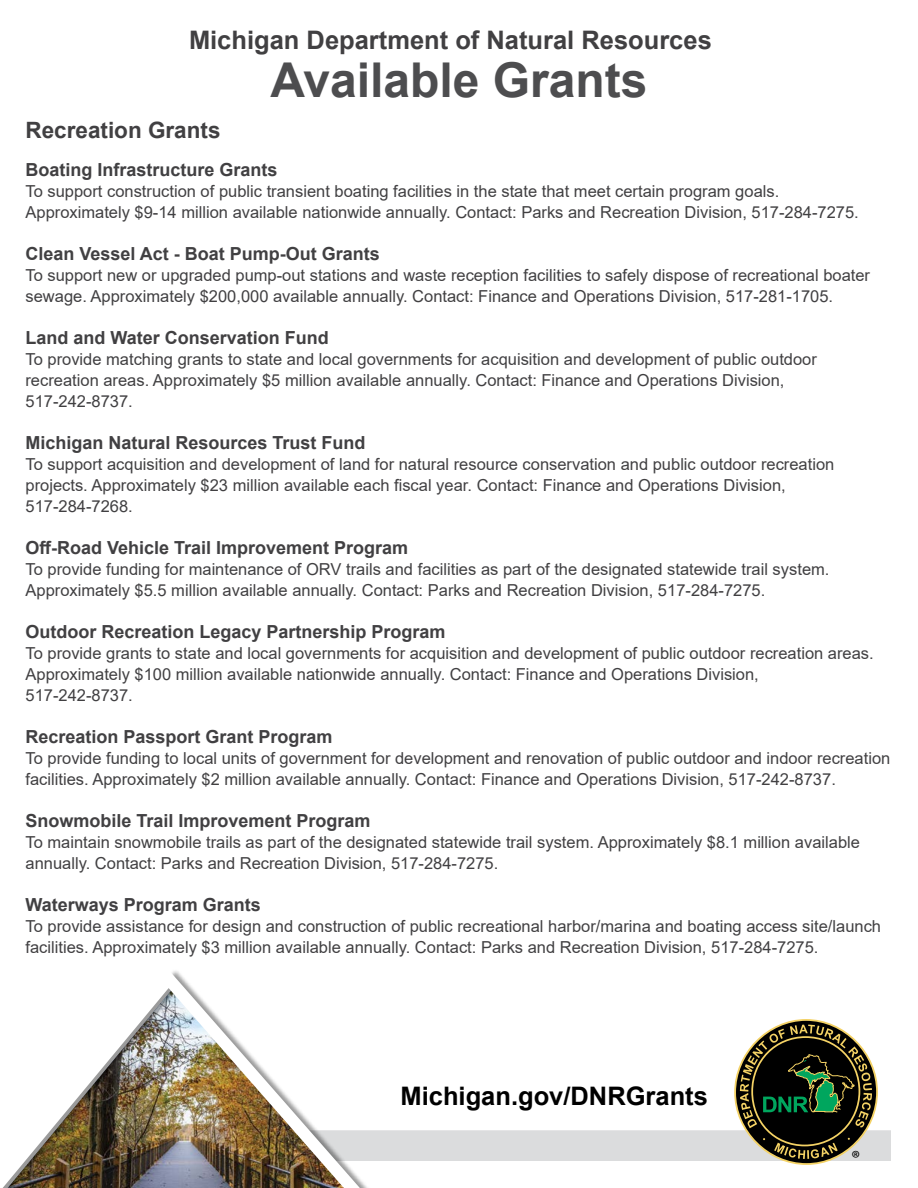
<style>
.page{position:relative;width:918px;height:1188px;background:#fff}
.page>*{position:absolute;margin:0;border:0;box-sizing:border-box;transform-origin:0 0}
.Main_Header{font:700 48px "Arial";color:#4d4d4f}
.t1{font:700 25.5px "Arial";color:#414042}
.t2{font:700 25.5px "Arial";color:#000}
.t3{font:700 22.5px "Arial";color:#414042}
.t4{font:20.7px "Myriad Pro";color:#000}
.Sub_header{font:700 18px "Arial";color:#414042}
.body_copy{font:16.5px/21px "Arial";color:#414042}
.Sub_header-2{font:16.5px/21px "Arial";color:#414042}
</style>
<div class="page">
<svg style="left:3px;top:971px;width:365px;height:217px"></svg>
<img style="left:91px;top:1025px;width:800px;height:136px">
<p class="t1" style="left:189px;top:22px;width:524px">Michigan Department of Natural Resources</p>
<p class="Main_Header" style="left:270px;top:46px;width:379px">Available Grants</p>
<p class="t3" style="left:26px;top:114px;width:197px">Recreation Grants</p>
<p class="Sub_header" style="left:26px;top:157px;width:254px">Boating Infrastructure Grants</p>
<p class="body_copy" style="left:26px;top:181px;width:835px">To support construction of public transient boating facilities in the state that meet certain program goals.<br>Approximately $9-14 million available nationwide annually. Contact: Parks and Recreation Division, 517-284-7275.</p>
<p class="Sub_header" style="left:26px;top:241px;width:356px">Clean Vessel Act - Boat Pump-Out Grants</p>
<p class="body_copy" style="left:26px;top:265px;width:846px">To support new or upgraded pump-out stations and waste reception facilities to safely dispose of recreational boater sewage. Approximately $200,000 available annually. Contact: Finance and Operations Division, 517-281-1705.</p>
<p class="Sub_header" style="left:26px;top:325px;width:305px">Land and Water Conservation Fund</p>
<p class="body_copy" style="left:26px;top:349px;width:793px">To provide matching grants to state and local governments for acquisition and development of public outdoor recreation areas. Approximately $5 million available annually. Contact: Finance and Operations Division,<br>517-242-8737.</p>
<p class="Sub_header" style="left:26px;top:430px;width:342px">Michigan Natural Resources Trust Fund</p>
<p class="body_copy" style="left:26px;top:454px;width:810px">To support acquisition and development of land for natural resource conservation and public outdoor recreation projects. Approximately $23 million available each fiscal year. Contact: Finance and Operations Division,</p>
<p class="body_copy" style="left:26px;top:496px;width:109px">517-284-7268.</p>
<p class="Sub_header" style="left:26px;top:535px;width:384px">Off-Road Vehicle Trail Improvement Program</p>
<p class="Sub_header-2" style="left:26px;top:559px;width:806px">To provide funding for maintenance of ORV trails and facilities as part of the designated statewide trail system.<br>Approximately $5.5 million available annually. Contact: Parks and Recreation Division, 517-284-7275.</p>
<p class="Sub_header" style="left:26px;top:619px;width:422px">Outdoor Recreation Legacy Partnership Program</p>
<p class="body_copy" style="left:26px;top:643px;width:850px">To provide grants to state and local governments for acquisition and development of public outdoor recreation areas.<br>Approximately $100 million available nationwide annually. Contact: Finance and Operations Division,</p>
<p class="body_copy" style="left:26px;top:685px;width:109px">517-242-8737.</p>
<p class="Sub_header" style="left:26px;top:724px;width:309px">Recreation Passport Grant Program</p>
<p class="body_copy" style="left:26px;top:748px;width:866px">To provide funding to local units of government for development and renovation of public outdoor and indoor recreation facilities. Approximately $2 million available annually. Contact: Finance and Operations Division, 517-242-8737.</p>
<p class="Sub_header" style="left:26px;top:808px;width:347px">Snowmobile Trail Improvement Program</p>
<p class="body_copy" style="left:26px;top:832px;width:836px">To maintain snowmobile trails as part of the designated statewide trail system. Approximately $8.1 million available annually. Contact: Parks and Recreation Division, 517-284-7275.</p>
<p class="Sub_header" style="left:26px;top:892px;width:237px">Waterways Program Grants</p>
<p class="body_copy" style="left:26px;top:916px;width:857px">To provide assistance for design and construction of public recreational harbor/marina and boating access site/launch facilities. Approximately $3 million available annually. Contact: Parks and Recreation Division, 517-284-7275.</p>
<p class="t2" style="left:400px;top:1078px;width:309px">Michigan.gov/DNRGrants</p>
<p class="t4" style="left:851px;top:1145px;width:10px">®</p>
</div>
